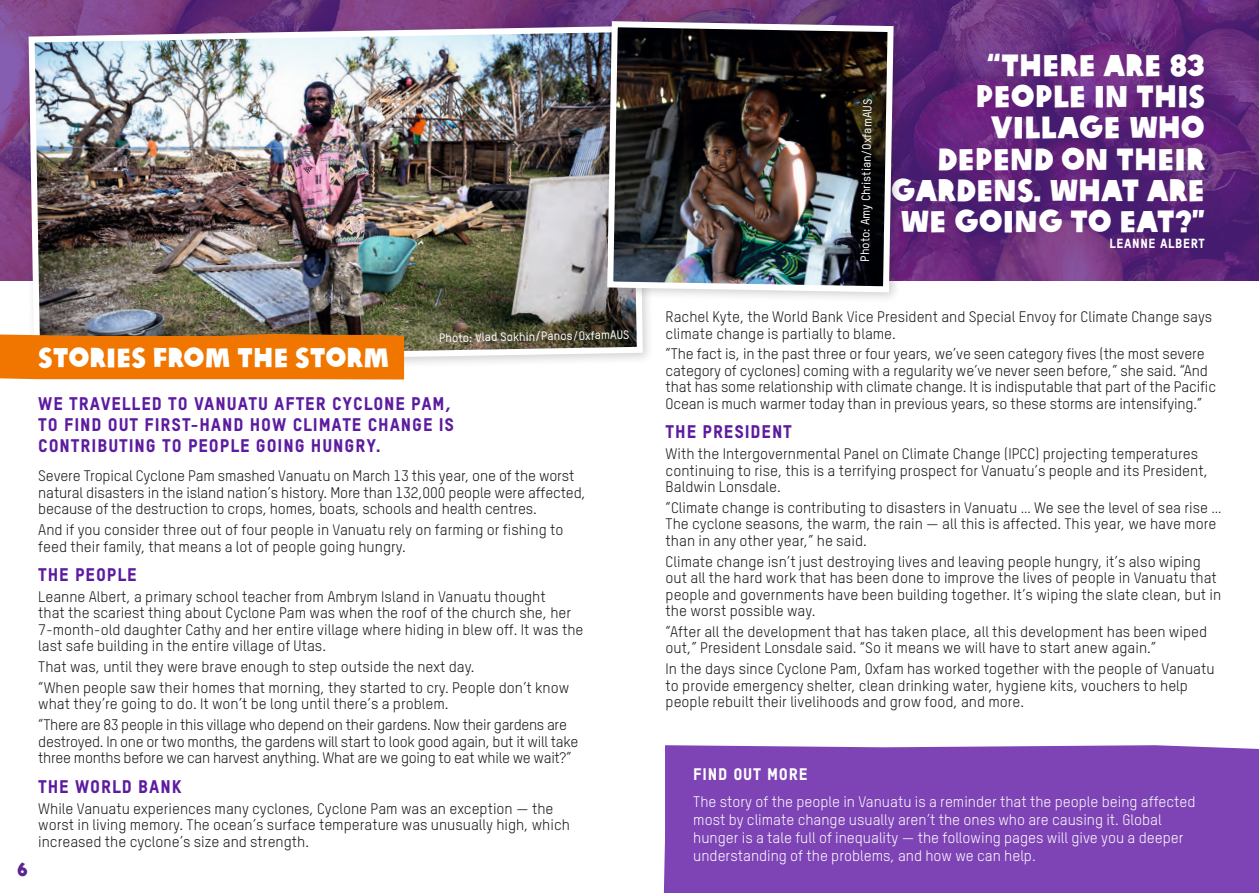
<style>
.page{position:relative;width:1259px;height:893px;background:#fff}
.page>*{position:absolute;margin:0;border:0;box-sizing:border-box;transform-origin:0 0}
.t1{font:30px/31.3px "Oxfam Global Headline";color:#fff;text-align:right}
.t2{font:26.4px "Oxfam Global Headline";color:#fff}
.t3{font:18px/21px "Oxfam TSTARPRO Headline";letter-spacing:.05em;color:#5d1ba0}
.t4{font:18px "Oxfam Global Headline";color:#5c2596}
.t5{font:16.5px "Oxfam TSTARPRO Headline";letter-spacing:.05em;color:#fff}
.t6{font:15px/16.5px "Oxfam TSTARPRO";color:#151616}
.t7{font:15px/18px "Oxfam TSTARPRO";color:#fff}
.t8{font:15px/16.5px "Oxfam TSTARPRO";letter-spacing:-.02em;color:#151616}
.t9{font:13.05px "Oxfam TSTARPRO Headline";letter-spacing:.05em;color:#fff}
.t10{font:500 12px "Oxfam TSTARPRO";color:#fff}
</style>
<div class="page">
<div style="left:664px;top:745px;width:595px;height:148px;background:#7e43b5"></div>
<svg style="left:0;top:0;width:1259px;height:281px;background:#642b7c"></svg>
<div style="left:23px;top:20px;width:631px;height:355px;background:#151616;opacity:.2"></div>
<img style="left:26px;top:23px;width:620px;height:343px">
<div style="left:0;top:334px;width:404px;height:45px;background:#f07600"></div>
<div style="left:601px;top:15px;width:304px;height:289px;background:#151616;opacity:.2"></div>
<img style="left:604px;top:18px;width:292px;height:277px">
<p class="t4" style="left:17px;top:855px;width:12px">6</p>
<p class="t10" style="left:439px;top:331px;width:192px;rotate:-1deg">Photo: Vlad Sokhin/Panos/OxfamAUS</p>
<p class="t2" style="left:38px;top:335px;width:353px">STORIES FROM THE STORM</p>
<p class="t3" style="left:38px;top:393px;width:417px">WE TRAVELLED TO VANUATU AFTER CYCLONE PAM,<br>TO FIND OUT FIRST-HAND HOW CLIMATE CHANGE IS<br>CONTRIBUTING TO PEOPLE GOING HUNGRY.</p>
<p class="t6" style="left:38px;top:468px;width:549px">Severe Tropical Cyclone Pam smashed Vanuatu on March 13 this year, one of the worst natural disasters in the island nation’s history. More than 132,000 people were affected, because of the destruction to crops, homes, boats, schools and health centres.</p>
<p class="t6" style="left:38px;top:521px;width:526px">And if you consider three out of four people in Vanuatu rely on farming or fishing to feed their family, that means a lot of people going hungry.</p>
<p class="t3" style="left:38px;top:564px;width:100px">THE PEOPLE</p>
<p class="t6" style="left:38px;top:588px;width:546px">Leanne Albert, a primary school teacher from Ambrym Island in Vanuatu thought<br>that the scariest thing about Cyclone Pam was when the roof of the church she, her 7-month-old daughter Cathy and her entire village where hiding in blew off. It was the last safe building in the entire village of Utas.</p>
<p class="t6" style="left:38px;top:658px;width:438px">That was, until they were brave enough to step outside the next day.</p>
<p class="t6" style="left:38px;top:679px;width:532px">“When people saw their homes that morning, they started to cry. People don’t know what they’re going to do. It won’t be long until there’s a problem.</p>
<p class="t8" style="left:38px;top:716px;width:542px">“There are 83 people in this village who depend on their gardens. Now their gardens are destroyed. In one or two months, the gardens will start to look good again, but it will take three months before we can harvest anything. What are we going to eat while we wait?”</p>
<p class="t3" style="left:38px;top:775px;width:145px">THE WORLD BANK</p>
<p class="t6" style="left:38px;top:800px;width:533px">While Vanuatu experiences many cyclones, Cyclone Pam was an exception — the worst in living memory. The ocean’s surface temperature was unusually high, which increased the cyclone’s size and strength.</p>
<p class="t10" style="left:857px;top:261px;width:164px;rotate:-89deg">Photo: Amy Christian/OxfamAUS</p>
<p class="t1" style="left:891px;top:47px;width:316px">“THERE ARE 83<br>PEOPLE IN THIS<br>VILLAGE WHO<br>DEPEND ON THEIR<br>GARDENS. WHAT ARE<br>WE GOING TO EAT?”</p>
<p class="t9" style="left:1109px;top:235px;width:97px">LEANNE ALBERT</p>
<p class="t6" style="left:665px;top:308px;width:548px">Rachel Kyte, the World Bank Vice President and Special Envoy for Climate Change says climate change is partially to blame.</p>
<p class="t6" style="left:665px;top:346px;width:552px">“The fact is, in the past three or four years, we’ve seen category fives (the most severe category of cyclones) coming with a regularity we’ve never seen before,” she said. “And that has some relationship with climate change. It is indisputable that part of the Pacific Ocean is much warmer today than in previous years, so these storms are intensifying.”</p>
<p class="t3" style="left:665px;top:421px;width:128px">THE PRESIDENT</p>
<p class="t6" style="left:665px;top:445px;width:544px">With the Intergovernmental Panel on Climate Change (IPCC) projecting temperatures continuing to rise, this is a terrifying prospect for Vanuatu’s people and its President,<br>Baldwin Lonsdale.</p>
<p class="t6" style="left:665px;top:499px;width:557px">“Climate change is contributing to disasters in Vanuatu … We see the level of sea rise …<br>The cyclone seasons, the warm, the rain — all this is affected. This year, we have more than in any other year,” he said.</p>
<p class="t6" style="left:665px;top:553px;width:557px">Climate change isn’t just destroying lives and leaving people hungry, it’s also wiping out all the hard work that has been done to improve the lives of people in Vanuatu that people and governments have been building together. It’s wiping the slate clean, but in the worst possible way.</p>
<p class="t6" style="left:665px;top:623px;width:543px">“After all the development that has taken place, all this development has been wiped out,” President Lonsdale said. “So it means we will have to start anew again.”</p>
<p class="t6" style="left:665px;top:660px;width:550px">In the days since Cyclone Pam, Oxfam has worked together with the people of Vanuatu to provide emergency shelter, clean drinking water, hygiene kits, vouchers to help people rebuilt their livelihoods and grow food, and more.</p>
<p class="t5" style="left:693px;top:764px;width:116px">FIND OUT MORE</p>
<p class="t7" style="left:693px;top:792px;width:504px">The story of the people in Vanuatu is a reminder that the people being affected most by climate change usually aren’t the ones who are causing it. Global hunger is a tale full of inequality — the following pages will give you a deeper understanding of the problems, and how we can help.</p>
</div>
